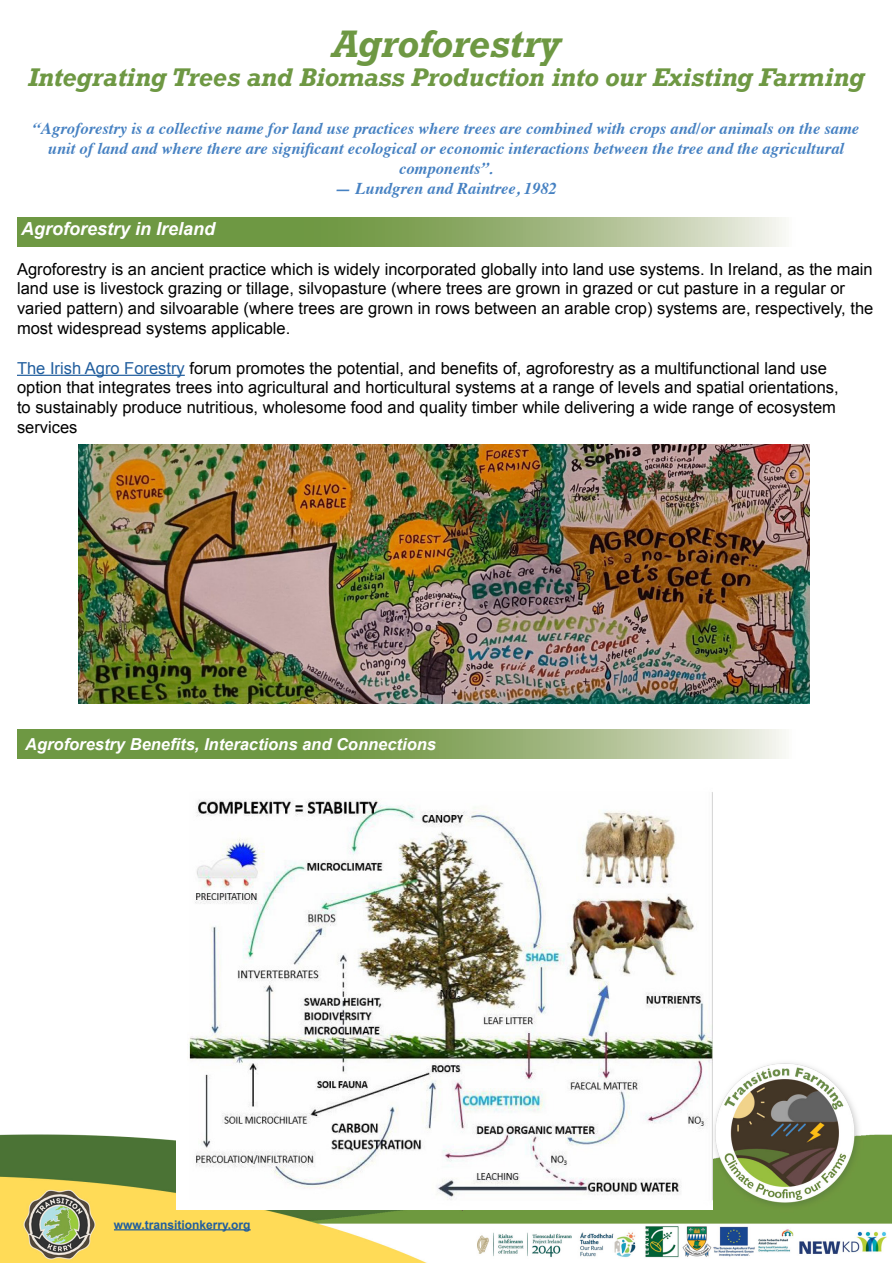
<style>
.page{position:relative;width:893px;height:1263px;background:#fff}
.page>*{position:absolute;margin:0;border:0;box-sizing:border-box;transform-origin:0 0}
.t1{font:italic 700 36px "Rockwell";letter-spacing:-.01em;color:#6e9843}
.t2{font:italic 700 24px "Rockwell";letter-spacing:-.01em;color:#6e9843}
.t3{font:italic 700 18px "Arial";color:#fff}
.t4{font:16.5px/19.8px "Arial";color:#000101}
.t5{font:italic 700 16.5px/19.8px "Times";color:#4681c2;text-align:center}
.t6{font:italic 700 16.5px "Arial";color:#fff}
.t7{font:700 12px "Arial";color:#215e9e}
.s1{color:#215e9e}
</style>
<div class="page">
<img style="left:0;top:217px;width:891px;height:1046px">
<hr style="left:17px;top:375px;width:168px;height:1px;background:#215e9e">
<img style="left:78px;top:445px;width:732px;height:258px">
<img style="left:177px;top:777px;width:536px;height:432px">
<hr style="left:114px;top:1229px;width:137px;height:1px;background:#215e9e">
<h1 class="t1" style="left:332px;top:21px;width:230px">Agroforestry</h1>
<h2 class="t2" style="left:28px;top:62px;width:838px">Integrating Trees and Biomass Production into our Existing Farming</h2>
<p class="t5" style="left:33px;top:117px;width:828px">“Agroforestry is a collective name for land use practices where trees are combined with crops and/or animals on the same unit of land and where there are significant ecological or economic interactions between the tree and the agricultural components”.</p>
<p class="t5" style="left:335px;top:177px;width:224px">— Lundgren and Raintree, 1982</p>
<p class="t3" style="left:21px;top:217px;width:196px">Agroforestry in Ireland</p>
<p class="t4" style="left:17px;top:259px;width:858px">Agroforestry is an ancient practice which is widely incorporated globally into land use systems. In Ireland, as the main land use is livestock grazing or tillage, silvopasture (where trees are grown in grazed or cut pasture in a regular or varied pattern) and silvoarable (where trees are grown in rows between an arable crop) systems are, respectively, the most widespread systems applicable.</p>
<p class="t4" style="left:17px;top:358px;width:823px"><span class="s1">The Irish Agro Forestry</span> forum promotes the potential, and benefits of, agroforestry as a multifunctional land use option that integrates trees into agricultural and horticultural systems at a range of levels and spatial orientations, to sustainably produce nutritious, wholesome food and quality timber while delivering a wide range of ecosystem services</p>
<p class="t6" style="left:25px;top:733px;width:412px">Agroforestry Benefits, Interactions and Connections</p>
<p class="t7" style="left:114px;top:1216px;width:138px">www.transitionkerry.org</p>
</div>
